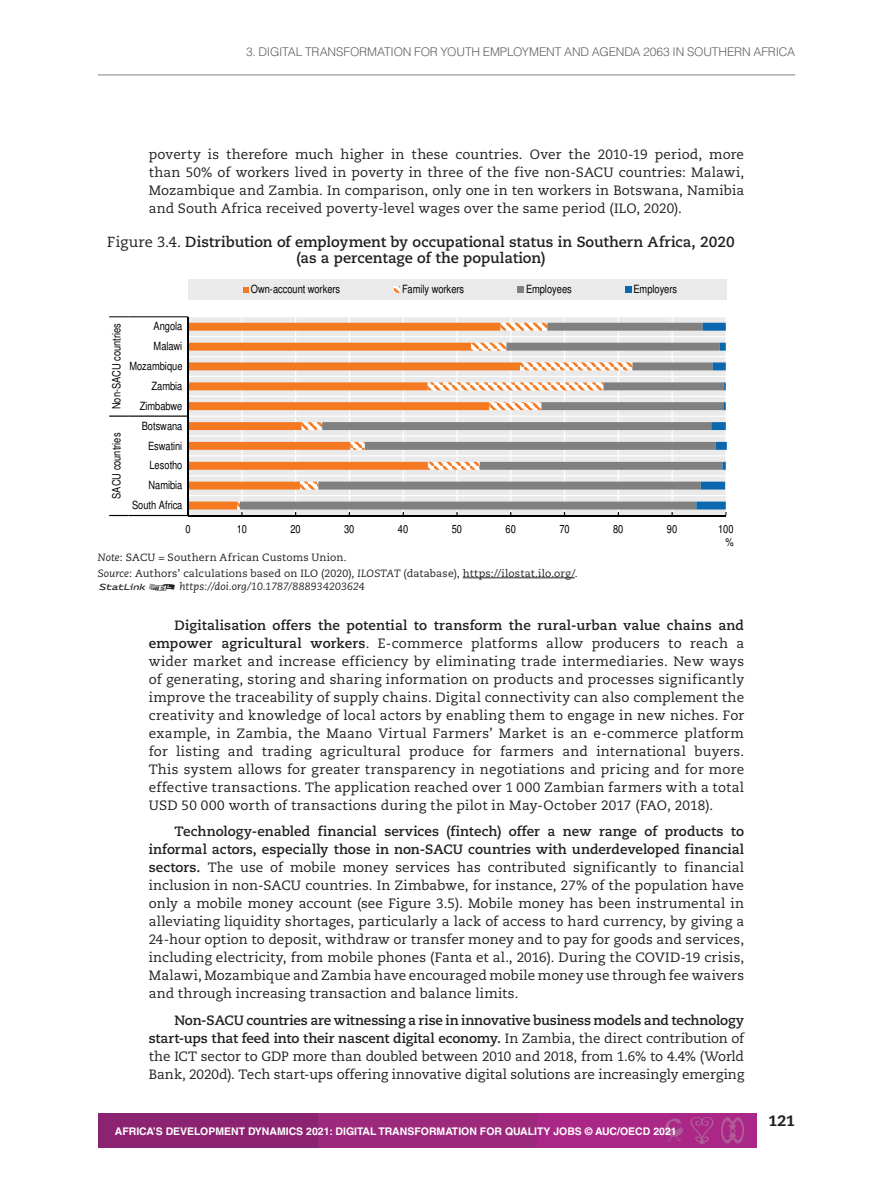
<style>
.page{position:relative;width:893px;height:1191px;background:#fff}
.page>*{position:absolute;margin:0;border:0;box-sizing:border-box;transform-origin:0 0}
.t1{font:800 15px "Caecilia LT Std";color:#231f20}
.t2{font:700 14.7px/16.5px "Caecilia LT Std";letter-spacing:-.005em;color:#231f20;text-align:center}
.t3{font:13.5px/18px "Caecilia LT Std";letter-spacing:.005em;color:#231f20;text-align:justify}
.t4{font:300 12px "Helvetica LT Std";letter-spacing:-.01em;color:#636366}
.t5{font:condensed 11.25px "Helvetica";letter-spacing:-.005em;color:#000}
.t6{font:10.5px "Caecilia LT Std";letter-spacing:.02em;color:#231f20}
.t7{font:700 10.5px "Helvetica LT Std";color:#fff}
.t8{font:italic 10.5px "Caecilia LT Std";letter-spacing:.01em;color:#231f20}
.s1{font-weight:400}
.s2{font-style:italic}
.s3{font-family:"Stat Link";font-style:normal}
.s4{font-weight:700}
</style>
<div class="page">
<hr style="left:98px;top:75px;width:697px;height:1px;background:#808285">
<div style="left:537px;top:1113px;width:219px;height:34px;background:#aa2687"></div>
<div style="left:317px;top:1113px;width:220px;height:34px;background:#9c297c"></div>
<div style="left:98px;top:1113px;width:219px;height:34px;background:#8c2370"></div>
<svg style="left:721px;top:1117px;width:23px;height:26px"></svg>
<svg style="left:690px;top:1117px;width:24px;height:27px"></svg>
<svg style="left:665px;top:1118px;width:18px;height:24px"></svg>
<hr style="left:463px;top:577px;width:112px;height:1px;background:#231f20">
<svg style="left:189px;top:317px;width:536px;height:198px;background:#e6e0db"></svg>
<hr style="left:241px;top:317px;width:1px;height:198px;background:#fff">
<hr style="left:295px;top:317px;width:1px;height:198px;background:#fff">
<hr style="left:349px;top:317px;width:1px;height:198px;background:#fff">
<hr style="left:403px;top:317px;width:1px;height:198px;background:#fff">
<hr style="left:456px;top:317px;width:2px;height:198px;background:#fff">
<hr style="left:510px;top:317px;width:1px;height:198px;background:#fff">
<hr style="left:564px;top:317px;width:1px;height:198px;background:#fff">
<hr style="left:618px;top:317px;width:1px;height:198px;background:#fff">
<hr style="left:671px;top:317px;width:2px;height:198px;background:#fff">
<svg style="left:189px;top:323px;width:48px;height:186px;background:#efbb95"></svg>
<svg style="left:240px;top:323px;width:456px;height:186px;background:#d6c1b2"></svg>
<hr style="left:188px;top:515px;width:538px;height:1px;background:#000">
<svg style="left:696px;top:323px;width:31px;height:192px;background:#adbdca"></svg>
<hr style="left:188px;top:317px;width:1px;height:198px;background:#000">
<hr style="left:129px;top:515px;width:59px;height:1px;background:#000">
<hr style="left:129px;top:415px;width:59px;height:2px;background:#000">
<hr style="left:129px;top:316px;width:59px;height:1px;background:#000">
<svg style="left:109px;top:515px;width:20px;height:1px"></svg>
<hr style="left:109px;top:415px;width:20px;height:2px;background:#000">
<svg style="left:109px;top:316px;width:20px;height:1px"></svg>
<div style="left:189px;top:279px;width:538px;height:21px;background:#eaeaea"></div>
<svg style="left:243px;top:287px;width:6px;height:5px"></svg>
<svg style="left:394px;top:287px;width:6px;height:5px"></svg>
<svg style="left:518px;top:287px;width:6px;height:5px"></svg>
<svg style="left:626px;top:287px;width:5px;height:5px"></svg>
<p class="t4" style="left:246px;top:44px;width:551px">3. DIGITAL TRANSFORMATION FOR YOUTH EMPLOYMENT AND AGENDA 2063 IN SOUTHERN AFRICA</p>
<p class="t3" style="left:149px;top:146px;width:597px">poverty is therefore much higher in these countries. Over the 2010‑19 period, more than 50% of workers lived in poverty in three of the five non‑SACU countries: Malawi, Mozambique and Zambia. In comparison, only one in ten workers in Botswana, Namibia and South Africa received poverty‑level wages over the same period (ILO, 2020).</p>
<p class="t2" style="left:107px;top:234px;width:629px"><span class="s1">Figure 3.4.</span> Distribution of employment by occupational status in Southern Africa, 2020 (as a percentage of the population)</p>
<p class="t5" style="left:251px;top:282px;width:91px">Own-account workers</p>
<p class="t5" style="left:402px;top:282px;width:64px">Family workers</p>
<p class="t5" style="left:526px;top:282px;width:47px">Employees</p>
<p class="t5" style="left:633px;top:282px;width:45px">Employers</p>
<p class="t5" style="left:110px;top:409px;width:87px;rotate:-90deg">Non-SACU countries</p>
<p class="t5" style="left:110px;top:499px;width:67px;rotate:-90deg">SACU countries</p>
<p class="t5" style="left:154px;top:320px;width:30px">Angola</p>
<p class="t5" style="left:154px;top:339px;width:30px">Malawi</p>
<p class="t5" style="left:129px;top:359px;width:55px">Mozambique</p>
<p class="t5" style="left:152px;top:379px;width:32px">Zambia</p>
<p class="t5" style="left:140px;top:399px;width:44px">Zimbabwe</p>
<p class="t5" style="left:142px;top:419px;width:42px">Botswana</p>
<p class="t5" style="left:148px;top:439px;width:36px">Eswatini</p>
<p class="t5" style="left:150px;top:459px;width:34px">Lesotho</p>
<p class="t5" style="left:149px;top:478px;width:35px">Namibia</p>
<p class="t5" style="left:132px;top:498px;width:52px">South Africa</p>
<p class="t5" style="left:186px;top:522px;width:7px">0</p>
<p class="t5" style="left:237px;top:522px;width:12px">10</p>
<p class="t5" style="left:290px;top:522px;width:12px">20</p>
<p class="t5" style="left:344px;top:522px;width:12px">30</p>
<p class="t5" style="left:398px;top:522px;width:12px">40</p>
<p class="t5" style="left:452px;top:522px;width:12px">50</p>
<p class="t5" style="left:506px;top:522px;width:12px">60</p>
<p class="t5" style="left:559px;top:522px;width:12px">70</p>
<p class="t5" style="left:613px;top:522px;width:12px">80</p>
<p class="t5" style="left:667px;top:522px;width:12px">90</p>
<p class="t5" style="left:718px;top:522px;width:17px">100</p>
<p class="t5" style="left:725px;top:536px;width:10px">%</p>
<p class="t6" style="left:98px;top:551px;width:250px"><span class="s2">Note</span>: SACU = Southern African Customs Union.</p>
<p class="t8" style="left:98px;top:580px;width:268px"><span class="s3">12</span>https://doi.org/10.1787/888934203624</p>
<p class="t6" style="left:98px;top:567px;width:481px"><span class="s2">Source</span>: Authors’ calculations based on ILO (2020), <span class="s2">ILOSTAT</span> (database), https://ilostat.ilo.org/.</p>
<p class="t3" style="left:149px;top:616px;width:597px;text-indent:26px"><span class="s4">Digitalisation offers the potential to transform the rural‑urban value chains and empower agricultural workers</span>. E‑commerce platforms allow producers to reach a wider market and increase efficiency by eliminating trade intermediaries. New ways of generating, storing and sharing information on products and processes significantly improve the traceability of supply chains. Digital connectivity can also complement the creativity and knowledge of local actors by enabling them to engage in new niches. For example, in Zambia, the Maano Virtual Farmers’ Market is an e‑commerce platform for listing and trading agricultural produce for farmers and international buyers.<br>This system allows for greater transparency in negotiations and pricing and for more effective transactions. The application reached over 1 000 Zambian farmers with a total USD 50 000 worth of transactions during the pilot in May‑October 2017 (FAO, 2018).</p>
<p class="t3" style="left:149px;top:822px;width:597px;text-indent:26px"><span class="s4">Technology‑enabled financial services (fintech) offer a new range of products to informal actors, especially those in non‑SACU countries with underdeveloped financial sectors.</span> The use of mobile money services has contributed significantly to financial inclusion in non‑SACU countries. In Zimbabwe, for instance, 27% of the population have only a mobile money account (see Figure 3.5). Mobile money has been instrumental in alleviating liquidity shortages, particularly a lack of access to hard currency, by giving a 24‑hour option to deposit, withdraw or transfer money and to pay for goods and services, including electricity, from mobile phones (Fanta et al., 2016). During the COVID‑19 crisis, Malawi, Mozambique and Zambia have encouraged mobile money use through fee waivers and through increasing transaction and balance limits.</p>
<p class="t3" style="left:149px;top:1011px;width:597px;text-indent:26px"><span class="s4">Non‑SACU countries are witnessing a rise in innovative business models and technology start‑ups that feed into their nascent digital economy.</span> In Zambia, the direct contribution of the ICT sector to GDP more than doubled between 2010 and 2018, from 1.6% to 4.4% (World Bank, 2020d). Tech start‑ups offering innovative digital solutions are increasingly emerging</p>
<p class="t7" style="left:115px;top:1124px;width:563px">AFRICA’S DEVELOPMENT DYNAMICS 2021: DIGITAL TRANSFORMATION FOR QUALITY JOBS © AUC/OECD 2021</p>
<p class="t1" style="left:768px;top:1111px;width:28px">121</p>
</div>
